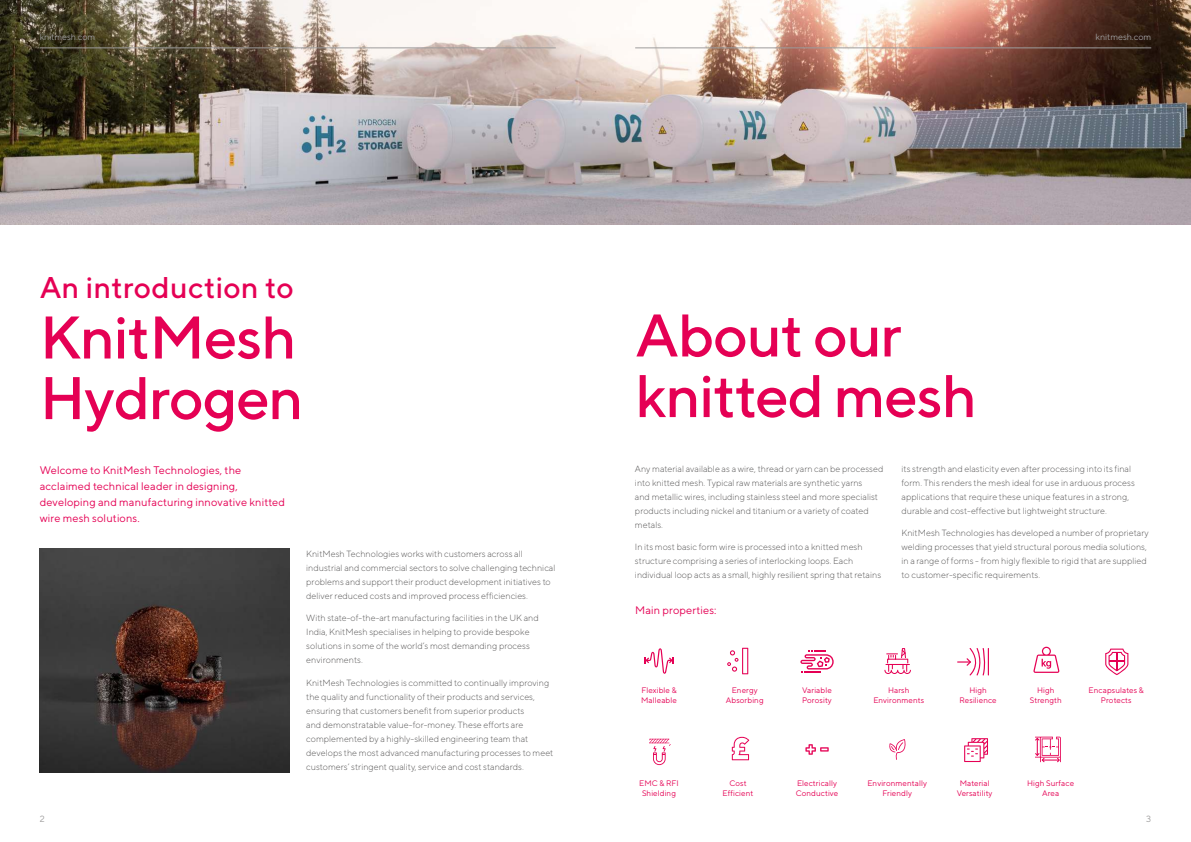
<style>
.page{position:relative;width:1191px;height:842px;background:#fff}
.page>*{position:absolute;margin:0;border:0;box-sizing:border-box;transform-origin:0 0}
.t1{font:500 60px/60.6px "TT Norms";letter-spacing:-.02em;color:#e50054}
.t2{font:500 30px "TT Norms";letter-spacing:.01em;color:#e50054}
.t3{font:11px/16px "TT Norms";letter-spacing:.01em;color:#e50054}
.t4{font:300 9px/14px "TT Norms";color:#575656}
.t5{font:9px "TT Norms";letter-spacing:-.01em;color:#9d9c9c}
.t6{font:8px/10px "TT Norms";letter-spacing:.01em;color:#e50054;text-align:center}
</style>
<div class="page">
<svg style="left:644px;top:648px;width:29px;height:26px"></svg>
<svg style="left:727px;top:648px;width:21px;height:26px"></svg>
<svg style="left:800px;top:650px;width:33px;height:23px"></svg>
<hr style="left:987px;top:648px;width:2px;height:27px;background:#e50054">
<svg style="left:957px;top:648px;width:29px;height:27px"></svg>
<svg style="left:1033px;top:647px;width:26px;height:26px"></svg>
<svg style="left:649px;top:739px;width:21px;height:26px"></svg>
<svg style="left:884px;top:648px;width:27px;height:26px"></svg>
<svg style="left:1035px;top:737px;width:25px;height:25px"></svg>
<svg style="left:732px;top:737px;width:17px;height:23px"></svg>
<svg style="left:805px;top:744px;width:23px;height:11px"></svg>
<svg style="left:1105px;top:649px;width:23px;height:26px"></svg>
<svg style="left:889px;top:739px;width:17px;height:21px"></svg>
<svg style="left:964px;top:738px;width:24px;height:24px"></svg>
<img style="left:0;top:0;width:1190px;height:224px">
<hr style="left:40px;top:48px;width:516px;height:1px;background:#9d9c9c">
<img style="left:40px;top:548px;width:249px;height:225px">
<hr style="left:635px;top:48px;width:516px;height:1px;background:#9d9c9c">
<p class="t5" style="left:40px;top:33px;width:57px">knitmesh.com</p>
<p class="t5" style="left:1095px;top:33px;width:57px">knitmesh.com</p>
<h2 class="t2" style="left:40px;top:276px;width:255px">An introduction to</h2>
<h1 class="t1" style="left:40px;top:313px;width:265px">KnitMesh<br>Hydrogen</h1>
<p class="t3" style="left:40px;top:463px;width:247px">Welcome to KnitMesh Technologies, the acclaimed technical leader in designing, developing and manufacturing innovative knitted wire mesh solutions.</p>
<p class="t5" style="left:40px;top:816px;width:6px">2</p>
<p class="t4" style="left:306px;top:548px;width:251px">KnitMesh Technologies works with customers across all industrial and commercial sectors to solve challenging technical problems and support their product development initiatives to deliver reduced costs and improved process efficiencies.</p>
<p class="t4" style="left:306px;top:612px;width:234px">With state-of-the-art manufacturing facilities in the UK and India, KnitMesh specialises in helping to provide bespoke solutions in some of the world’s most demanding process environments.</p>
<p class="t4" style="left:306px;top:677px;width:249px">KnitMesh Technologies is committed to continually improving the quality and functionality of their products and services, ensuring that customers benefit from superior products<br>and demonstratable value-for-money. These efforts are complemented by a highly-skilled engineering team that develops the most advanced manufacturing processes to meet customers’ stringent quality, service and cost standards.</p>
<h1 class="t1" style="left:635px;top:311px;width:343px">About our knitted mesh</h1>
<p class="t4" style="left:635px;top:463px;width:250px">Any material available as a wire, thread or yarn can be processed into knitted mesh. Typical raw materials are synthetic yarns<br>and metallic wires, including stainless steel and more specialist products including nickel and titanium or a variety of coated metals.</p>
<p class="t4" style="left:635px;top:541px;width:248px">In its most basic form wire is processed into a knitted mesh structure comprising a series of interlocking loops. Each individual loop acts as a small, highly resilient spring that retains</p>
<p class="t3" style="left:635px;top:604px;width:83px">Main properties:</p>
<p class="t4" style="left:901px;top:463px;width:235px">its strength and elasticity even after processing into its final form. This renders the mesh ideal for use in arduous process applications that require these unique features in a strong, durable and cost-effective but lightweight structure.</p>
<p class="t4" style="left:901px;top:527px;width:249px">KnitMesh Technologies has developed a number of proprietary welding processes that yield structural porous media solutions, in a range of forms - from higly flexible to rigid that are supplied to customer-specific requirements.</p>
<p class="t6" style="left:641px;top:686px;width:37px;text-align:left">Flexible &amp;<br>Malleable</p>
<p class="t6" style="left:726px;top:686px;width:39px">Energy<br>Absorbing</p>
<p class="t6" style="left:802px;top:686px;width:31px;text-align:left">Variable<br>Porosity</p>
<p class="t6" style="left:873px;top:686px;width:52px">Harsh<br>Environments</p>
<p class="t6" style="left:959px;top:686px;width:39px">High<br>Resilience</p>
<p class="t6" style="left:1030px;top:686px;width:33px">High<br>Strength</p>
<p class="t6" style="left:1088px;top:686px;width:57px">Encapsulates &amp;<br>Protects</p>
<p class="t6" style="left:639px;top:779px;width:41px">EMC &amp; RFI<br>Shielding</p>
<p class="t6" style="left:722px;top:779px;width:32px">Cost<br>Efficient</p>
<p class="t6" style="left:795px;top:779px;width:44px;text-align:left">Electrically<br>Conductive</p>
<p class="t6" style="left:956px;top:779px;width:37px">Material<br>Versatility</p>
<p class="t6" style="left:1027px;top:779px;width:49px">High Surface<br>Area</p>
<p class="t6" style="left:867px;top:779px;width:61px">Environmentally<br>Friendly</p>
<p class="t5" style="left:1146px;top:816px;width:7px">3</p>
</div>
